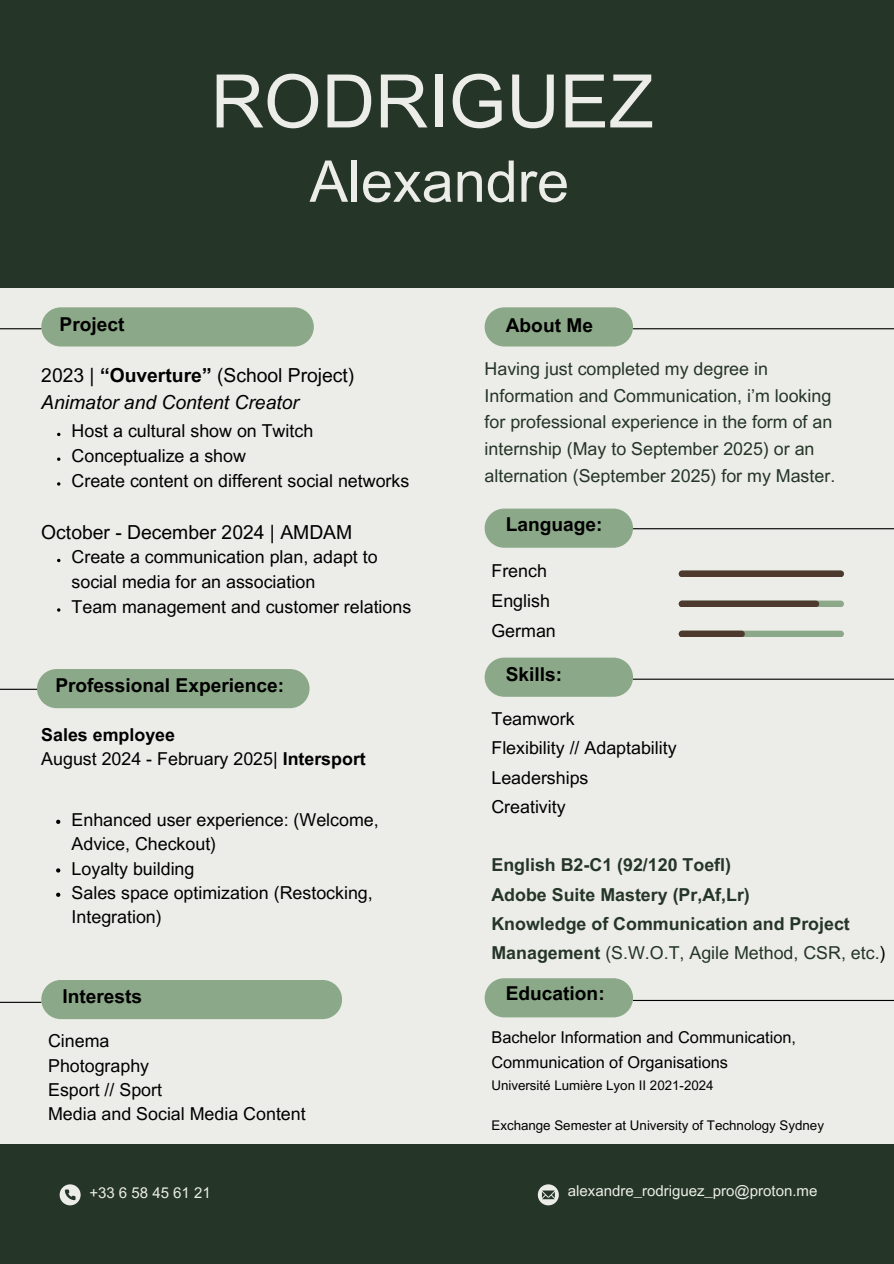
<style>
.page{position:relative;width:894px;height:1264px;background:#fff}
.page>*{position:absolute;margin:0;border:0;box-sizing:border-box;transform-origin:0 0}
.t1{font:73.8px "Arial MT Pro";color:#ecede8}
.t2{font:57.6px "Arial MT Pro";color:#ecede8}
.t3{font:italic 19.35px/27px "Arial MT Pro";color:#000}
.t4{font:19.35px "Arial MT Pro";color:#000}
.t5{font:700 19.2px "Arial MT Pro";color:#000}
.t6{font:17.85px/24.3px "Arial MT Pro";color:#000}
.t7{font:17.85px/26.7px "Arial MT Pro";color:#253528}
.t8{font:700 17.85px/29.2px "Arial MT Pro";color:#253528}
.t9{font:700 17.85px "Arial MT Pro";color:#000}
.t10{font:16.35px/24.5px "Arial MT Pro";color:#000}
.t11{font:15px "Arial MT Pro";color:#ecede8}
.t12{font:13.35px "Arial MT Pro";color:#000}
.s1{font-style:normal}
.s2{font-weight:700;font-style:normal}
.s3{font-weight:700}
.s4{font-weight:400}
.s5{font-weight:400;color:#000}
</style>
<div class="page">
<div style="left:0;top:0;width:893px;height:1263px;background:#ecede8"></div>
<div style="left:678px;top:570px;width:165px;height:7px;background:#4d392e;border-radius:3px"></div>
<div style="left:678px;top:600px;width:165px;height:7px;background:#8ba888;border-radius:3px"></div>
<div style="left:678px;top:600px;width:140px;height:7px;background:#4d392e;border-radius:3px"></div>
<div style="left:678px;top:630px;width:165px;height:7px;background:#8ba888;border-radius:3px"></div>
<div style="left:678px;top:630px;width:66px;height:7px;background:#4d392e;border-radius:3px"></div>
<div style="left:0;top:1143px;width:893px;height:120px;background:#253528"></div>
<div style="left:0;top:0;width:893px;height:287px;background:#253528"></div>
<svg style="left:60px;top:1184px;width:21px;height:21px"></svg>
<svg style="left:537px;top:1184px;width:21px;height:21px"></svg>
<div style="left:484px;top:508px;width:149px;height:39px;background:#8ba888;border-radius:20px"></div>
<div style="left:484px;top:307px;width:149px;height:39px;background:#8ba888;border-radius:20px"></div>
<div style="left:484px;top:657px;width:149px;height:39px;background:#8ba888;border-radius:20px"></div>
<div style="left:484px;top:978px;width:149px;height:39px;background:#8ba888;border-radius:20px"></div>
<div style="left:41px;top:979px;width:301px;height:40px;background:#8ba888;border-radius:20px"></div>
<div style="left:41px;top:307px;width:273px;height:39px;background:#8ba888;border-radius:20px"></div>
<svg style="left:57px;top:457px;width:3px;height:4px"></svg>
<svg style="left:56px;top:819px;width:4px;height:5px"></svg>
<svg style="left:56px;top:868px;width:4px;height:4px"></svg>
<svg style="left:56px;top:892px;width:4px;height:4px"></svg>
<hr style="left:633px;top:328px;width:260px;height:1px;background:#000">
<hr style="left:0;top:328px;width:41px;height:1px;background:#000">
<hr style="left:0;top:1001px;width:41px;height:1px;background:#000">
<hr style="left:633px;top:528px;width:260px;height:1px;background:#000">
<hr style="left:633px;top:678px;width:260px;height:1px;background:#000">
<hr style="left:633px;top:999px;width:260px;height:2px;background:#000">
<div style="left:37px;top:669px;width:272px;height:39px;background:#8ba888;border-radius:20px"></div>
<hr style="left:0;top:688px;width:37px;height:2px;background:#000">
<p class="t1" style="left:211px;top:74px;width:445px">RODRIGUEZ</p>
<p class="t2" style="left:309px;top:160px;width:261px">Alexandre</p>
<h3 class="t5" style="left:60px;top:317px;width:66px">Project</h3>
<p class="t5" style="left:505px;top:318px;width:89px">About Me</p>
<p class="t3" style="left:41px;top:364px;width:314px"><span class="s1">2023 |</span> <span class="s2">“Ouverture”</span> <span class="s1">(School Project)<br></span>Animator and Content Creator</p>
<p class="t6" style="left:72px;top:421px;width:243px">Host a cultural show on Twitch</p>
<p class="t6" style="left:72px;top:446px;width:176px">Conceptualize a show</p>
<p class="t6" style="left:72px;top:470px;width:339px">Create content on different social networks</p>
<h4 class="t4" style="left:41px;top:524px;width:312px">October - December 2024 | AMDAM</h4>
<p class="t6" style="left:72px;top:547px;width:307px;line-height:24.8px">Create a communication plan, adapt to social media for an association</p>
<p class="t6" style="left:72px;top:596px;width:341px">Team management and customer relations</p>
<h3 class="t5" style="left:55px;top:678px;width:230px">Professional Experience:</h3>
<h3 class="t9" style="left:41px;top:728px;width:135px">Sales employee</h3>
<h4 class="t6" style="left:41px;top:748px;width:326px">August 2024 - February 2025| <span class="s3">Intersport</span></h4>
<h4 class="t6" style="left:72px;top:809px;width:308px">Enhanced user experience: (Welcome,<br>Advice, Checkout)</h4>
<h3 class="t6" style="left:72px;top:858px;width:124px">Loyalty building</h3>
<p class="t6" style="left:72px;top:882px;width:302px">Sales space optimization (Restocking,<br>Integration)</p>
<h3 class="t5" style="left:62px;top:989px;width:81px">Interests</h3>
<h4 class="t6" style="left:48px;top:1031px;width:259px">Cinema<br>Photography<br>Esport // Sport<br>Media and Social Media Content</h4>
<p class="t7" style="left:484px;top:357px;width:352px">Having just completed my degree in Information and Communication, i’m looking for professional experience in the form of an internship (May to September 2025) or an alternation (September 2025) for my Master.</p>
<p class="t5" style="left:505px;top:517px;width:98px">Language:</p>
<h3 class="t6" style="left:491px;top:558px;width:66px;line-height:29.5px">French<br>English<br>German</h3>
<h4 class="t5" style="left:505px;top:667px;width:58px">Skills:</h4>
<h1 class="t6" style="left:491px;top:706px;width:187px;line-height:29.2px">Teamwork<br>Flexibility // Adaptability<br>Leaderships<br>Creativity</h1>
<h2 class="t8" style="left:491px;top:852px;width:395px">English B2-C1 (92/120 Toefl)<br>Adobe Suite Mastery (Pr,Af,Lr)<br>Knowledge of Communication and Project Management <span class="s4">(S.W.O.T, Agile Method, CSR, etc.</span><span class="s5">)</span></h2>
<h3 class="t5" style="left:505px;top:986px;width:100px">Education:</h3>
<p class="t10" style="left:491px;top:1027px;width:306px">Bachelor Information and Communication,<br>Communication of Organisations</p>
<p class="t12" style="left:491px;top:1079px;width:224px">Université Lumière Lyon II 2021-2024</p>
<p class="t12" style="left:491px;top:1119px;width:334px">Exchange Semester at University of Technology Sydney</p>
<p class="t11" style="left:89px;top:1186px;width:123px">+33 6 58 45 61 21</p>
<p class="t11" style="left:567px;top:1184px;width:251px">alexandre_rodriguez_pro@proton.me</p>
</div>
